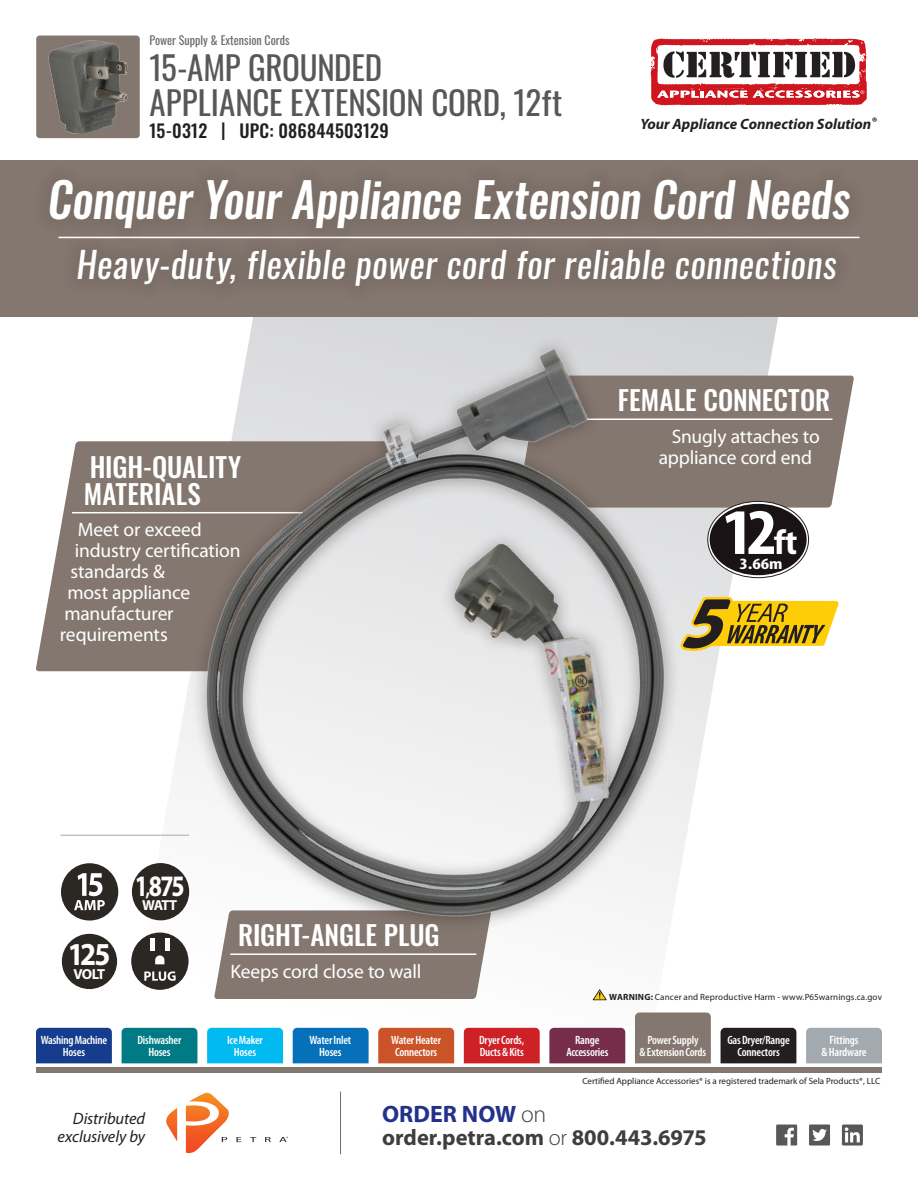
<style>
.page{position:relative;width:918px;height:1188px;background:#fff}
.page>*{position:absolute;margin:0;border:0;box-sizing:border-box;transform-origin:0 0}
.t1{font:700 condensed 65.4px "Myriad Pro";color:#fff;scale:1.1 1}
.t2{font:500 48px "Oswald";color:#fff;scale:.95 1}
.t3{font:36px "Oswald";color:#fff}
.t4{font:33px/34.5px "Oswald";letter-spacing:-.005em;color:#57585a}
.t5{font:700 32.1px "Myriad Pro";letter-spacing:-.095em;color:#fff;scale:.9 1}
.t6{font:700 29.85px "Myriad Pro";color:#fff;scale:.8 1}
.t7{font:500 27px/27px "Oswald";color:#fff}
.t8{font:700 23.85px "Myriad Pro";color:#24318b}
.t9{font:700 22.5px "Myriad Pro";letter-spacing:-.005em;color:#3e3e3f}
.t10{font:19.5px/21px "Myriad Pro";letter-spacing:-.01em;color:#fff}
.t11{font:500 18px "Oswald";letter-spacing:.01em;color:#231f20}
.t12{font:italic 16.5px/18px "Myriad Pro";letter-spacing:-.01em;color:#231f20;text-align:right}
.t13{font:700 condensed 15.75px "Myriad Pro";color:#fff;scale:1.25 1}
.t14{font:italic 700 15px "Myriad Pro";color:#231f20}
.t15{font:700 14.55px "Myriad Pro";letter-spacing:-.05em;color:#fff}
.t16{font:600 condensed 12px/12px "Myriad Pro";letter-spacing:-.015em;color:#fff;text-align:center}
.t17{font:12px "Oswald";color:#6c6d70}
.t18{font:9px "Myriad Pro";color:#231f20}
.t19{font:9px "Myriad Pro";letter-spacing:.02em;color:#231f20}
.s1{font-size:20.55px}
.s2{font-size:35.55px}
.s3{font-weight:700}
.s4{font-weight:300;color:#3e3e3f}
.s5{font-weight:300}
</style>
<div class="page">
<div style="left:0;top:160px;width:918px;height:157px;background:#84776f"></div>
<div style="left:36px;top:1067px;width:846px;height:6px;background:#84776f"></div>
<div style="left:36px;top:36px;width:104px;height:102px;background:#84776f;border-radius:3px"></div>
<svg style="left:651px;top:38px;width:216px;height:67px"></svg>
<div style="left:36px;top:1028px;width:76px;height:35px;background:#153c8d"></div>
<div style="left:207px;top:1038px;width:76px;height:25px;background:#00baf1"></div>
<div style="left:464px;top:1038px;width:76px;height:25px;background:#cd2027"></div>
<div style="left:635px;top:1038px;width:76px;height:25px;background:#84776f"></div>
<div style="left:293px;top:1038px;width:76px;height:25px;background:#0671ba"></div>
<div style="left:378px;top:1038px;width:76px;height:25px;background:#ca5327"></div>
<div style="left:806px;top:1028px;width:76px;height:35px;background:#a2aaaf"></div>
<div style="left:721px;top:1038px;width:75px;height:25px;background:#231f20"></div>
<div style="left:122px;top:1038px;width:75px;height:25px;background:#007b85"></div>
<div style="left:549px;top:1038px;width:76px;height:25px;background:#752d4a"></div>
<svg style="left:166px;top:1093px;width:63px;height:60px"></svg>
<svg style="left:237px;top:1137px;width:4px;height:5px"></svg>
<svg style="left:250px;top:1137px;width:6px;height:5px"></svg>
<svg style="left:265px;top:1137px;width:6px;height:5px"></svg>
<svg style="left:279px;top:1137px;width:9px;height:5px"></svg>
<hr style="left:340px;top:1092px;width:1px;height:62px;background:#6c6d70">
<svg style="left:776px;top:1125px;width:21px;height:21px"></svg>
<svg style="left:809px;top:1125px;width:21px;height:21px"></svg>
<svg style="left:842px;top:1125px;width:21px;height:21px"></svg>
<img style="left:48px;top:40px;width:80px;height:93px">
<svg style="left:36px;top:459px;width:37px;height:213px"></svg>
<hr style="left:72px;top:512px;width:236px;height:1px;background:#fff">
<div style="left:31px;top:161px;width:837px;height:144px;background:#7d716a"></div>
<img style="left:73px;top:317px;width:799px;height:721px">
<svg style="left:680px;top:597px;width:159px;height:54px;background:#c1a94a"></svg>
<div style="left:60px;top:862px;width:59px;height:60px;background:#2b2824;border-radius:50%"></div>
<div style="left:59px;top:861px;width:61px;height:61px;border:2px solid #fff;border-radius:50%"></div>
<svg style="left:74px;top:873px;width:31px;height:37px"></svg>
<div style="left:61px;top:933px;width:57px;height:57px;background:#2b2824;border-radius:50%"></div>
<div style="left:60px;top:932px;width:59px;height:59px;border:2px solid #fff;border-radius:50%"></div>
<div style="left:131px;top:862px;width:59px;height:59px;background:#2b2824;border-radius:50%"></div>
<div style="left:130px;top:861px;width:61px;height:61px;border:2px solid #fff;border-radius:50%"></div>
<div style="left:130px;top:932px;width:60px;height:59px;background:#2b2824;border-radius:50%"></div>
<div style="left:129px;top:931px;width:62px;height:61px;border:2px solid #fff;border-radius:50%"></div>
<hr style="left:166px;top:938px;width:4px;height:13px;background:#fff">
<hr style="left:150px;top:938px;width:4px;height:13px;background:#fff">
<svg style="left:155px;top:955px;width:9px;height:9px"></svg>
<svg style="left:144px;top:971px;width:32px;height:10px"></svg>
<hr style="left:60px;top:835px;width:129px;height:1px;background:#a2aaaf">
<p class="t17" style="left:149px;top:30px;width:142px">Power Supply &amp; Extension Cords</p>
<h3 class="t4" style="left:149px;top:47px;width:414px">15-AMP GROUNDED<br>APPLIANCE EXTENSION CORD, 12ft</h3>
<h3 class="t11" style="left:149px;top:121px;width:241px">15-0312 | UPC: 086844503129</h3>
<p class="t14" style="left:640px;top:115px;width:238px">Your Appliance Connection Solution<sup>®</sup></p>
<h2 class="t2" style="left:47px;top:175px;width:856px">ConquerYourAppliance Extension Cord Needs</h2>
<h3 class="t3" style="left:76px;top:233px;width:768px">Heavy-duty, flexible power cord for reliable connections</h3>
<h3 class="t7" style="left:84px;top:455px;width:159px">HIGH-QUALITY<br>MATERIALS</h3>
<h3 class="t10" style="left:78px;top:519px;width:126px">Meet or exceed</h3>
<h3 class="t10" style="left:75px;top:540px;width:167px">industry certification</h3>
<h3 class="t10" style="left:70px;top:561px;width:96px">standards &amp;</h3>
<h3 class="t10" style="left:67px;top:582px;width:124px">most appliance</h3>
<h3 class="t10" style="left:64px;top:603px;width:111px">manufacturer</h3>
<h3 class="t10" style="left:60px;top:624px;width:109px">requirements</h3>
<h3 class="t5" style="left:68px;top:937px;width:49px">125</h3>
<p class="t15" style="left:73px;top:966px;width:33px">VOLT</p>
<h3 class="t5" style="left:140px;top:867px;width:49px">125</h3>
<p class="t15" style="left:146px;top:897px;width:27px">VOL</p>
<h3 class="t6" style="left:135px;top:869px;width:64px">1<span class="s1">,</span>875</h3>
<p class="t15" style="left:142px;top:897px;width:36px">WATT</p>
<h3 class="t7" style="left:238px;top:923px;width:203px">RIGHT-ANGLE PLUG</h3>
<h3 class="t10" style="left:231px;top:961px;width:192px">Keeps cord close to wall</h3>
<h3 class="t7" style="left:618px;top:388px;width:214px">FEMALE CONNECTOR</h3>
<h3 class="t10" style="left:659px;top:426px;width:163px;text-indent:13px">Snugly attaches to appliance cord end</h3>
<h1 class="t1" style="left:722px;top:491px;width:70px">12<span class="s2">ft</span></h1>
<h3 class="t13" style="left:739px;top:553px;width:36px">3.66m</h3>
<p class="t19" style="left:609px;top:992px;width:274px"><span class="s3">WARNING:</span> Cancer and Reproductive Harm - www.P65warnings.ca.gov</p>
<p class="t16" style="left:41px;top:1034px;width:68px">Washing Machine<br>Hoses</p>
<p class="t16" style="left:227px;top:1034px;width:37px">Ice Maker<br>Hoses</p>
<p class="t16" style="left:391px;top:1034px;width:51px">Water Heater<br>Connectors</p>
<p class="t16" style="left:566px;top:1034px;width:44px">Range<br>Accessories</p>
<p class="t16" style="left:727px;top:1034px;width:64px">Gas Dryer/Range<br>Connectors</p>
<p class="t16" style="left:138px;top:1034px;width:45px">Dishwasher<br>Hoses</p>
<p class="t16" style="left:309px;top:1034px;width:43px">Water Inlet<br>Hoses</p>
<p class="t16" style="left:479px;top:1034px;width:47px;text-align:left">Dryer Cords,<br>Ducts &amp; Kits</p>
<p class="t16" style="left:640px;top:1034px;width:68px">Power Supply<br>&amp; Extension Cords</p>
<p class="t16" style="left:822px;top:1034px;width:46px">Fittings<br>&amp; Hardware</p>
<h3 class="t12" style="left:58px;top:1110px;width:89px">Distributed exclusively by</h3>
<p class="t18" style="left:582px;top:1076px;width:299px">Certified Appliance Accessories® is a registered trademark of Sela Products®, LLC</p>
<h3 class="t8" style="left:382px;top:1100px;width:166px">ORDER NOW <span class="s4">on</span></h3>
<h3 class="t9" style="left:382px;top:1125px;width:326px">order.petra.com <span class="s5">or</span> 800.443.6975</h3>
</div>
